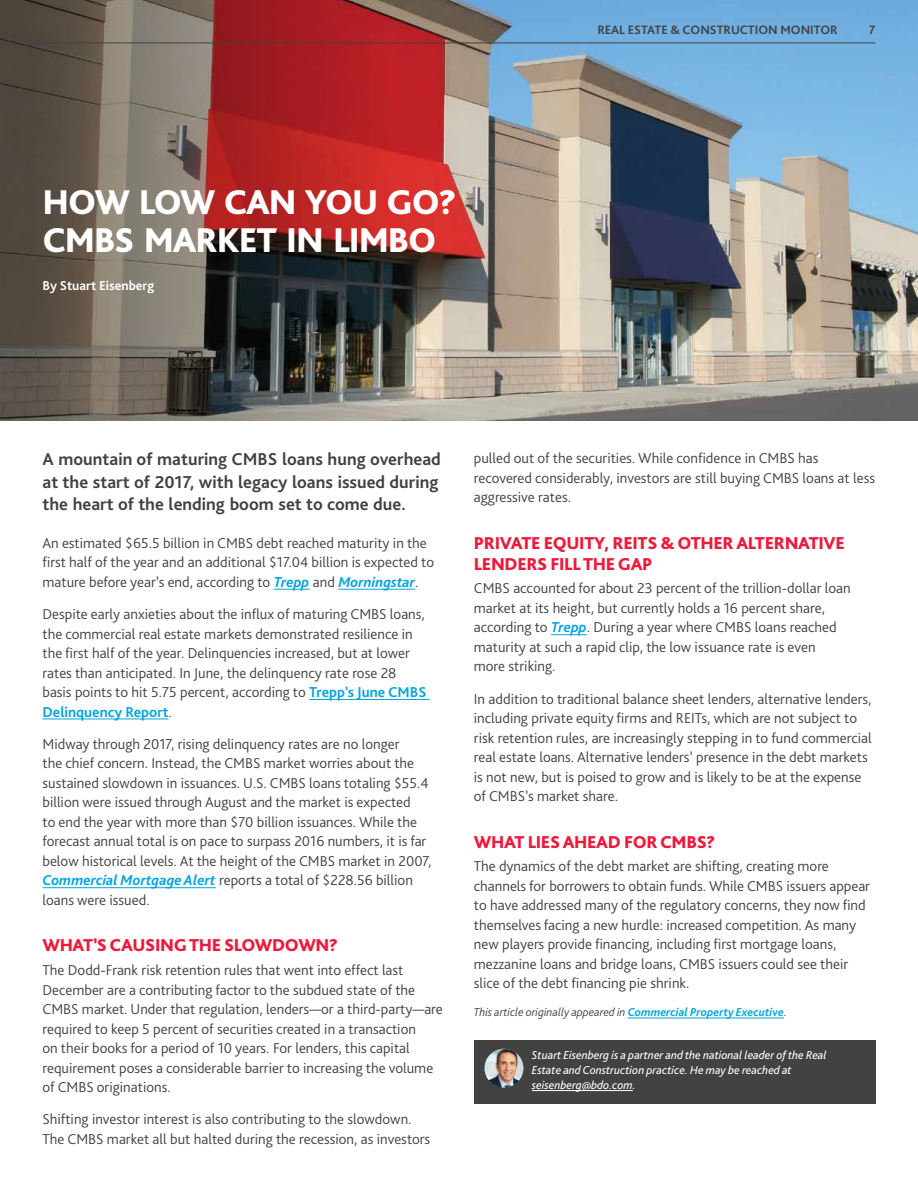
<style>
.page{position:relative;width:918px;height:1188px;background:#fff}
.page>*{position:absolute;margin:0;border:0;box-sizing:border-box;transform-origin:0 0}
.t1{font:800 36px/37.5px "Bliss Pro";letter-spacing:-.03em;color:#fff}
.t2{font:700 18px/22.5px "Bliss Pro";color:#424241}
.t3{font:800 18px/21px "Bliss Pro";letter-spacing:-.02em;color:#ed1a3b}
.t4{font:300 15px/19.5px "Bliss Pro";color:#424241}
.t5{font:700 13.5px "Bliss Pro";color:#fff}
.t6{font:700 12.75px "Bliss Pro";color:#424241}
.t7{font:italic 12px/15px "Bliss Pro";color:#fff}
.t8{font:italic 300 12px "Bliss Pro";color:#424241}
.s1{font-weight:700;font-style:italic;color:#00a4df}
.s2{font-weight:700;color:#00a4df}
</style>
<div class="page">
<img style="left:406px;top:0;width:512px;height:421px">
<svg style="left:0;top:0;width:406px;height:421px;background:#764a44"></svg>
<hr style="left:274px;top:589px;width:36px;height:1px;background:#00a4df">
<hr style="left:338px;top:589px;width:77px;height:1px;background:#00a4df">
<hr style="left:309px;top:699px;width:121px;height:1px;background:#00a4df">
<hr style="left:43px;top:719px;width:126px;height:1px;background:#00a4df">
<hr style="left:43px;top:887px;width:173px;height:1px;background:#00a4df">
<hr style="left:551px;top:634px;width:36px;height:1px;background:#00a4df">
<hr style="left:628px;top:1018px;width:156px;height:1px;background:#00a4df">
<div style="left:474px;top:1040px;width:401px;height:64px;background:#424241"></div>
<hr style="left:532px;top:1090px;width:101px;height:1px;background:#fff">
<img style="left:485px;top:1049px;width:38px;height:39px;border-radius:19px">
<hr style="left:43px;top:43px;width:832px;height:1px;background:#424241">
<h1 class="t1" style="left:43px;top:183px;width:416px">HOW LOW CAN YOU GO?<br>CMBS MARKET IN LIMBO</h1>
<p class="t5" style="left:43px;top:277px;width:113px">By Stuart Eisenberg</p>
<p class="t6" style="left:597px;top:22px;width:242px">REAL ESTATE &amp; CONSTRUCTION MONITOR</p>
<p class="t6" style="left:869px;top:22px;width:8px">7</p>
<p class="t2" style="left:43px;top:448px;width:400px">A mountain of maturing CMBS loans hung overhead at the start of 2017, with legacy loans issued during the heart of the lending boom set to come due.</p>
<p class="t4" style="left:43px;top:533px;width:393px">An estimated $65.5 billion in CMBS debt reached maturity in the first half of the year and an additional $17.04 billion is expected to mature before year’s end, according to <span class="s1">Trepp</span> and <span class="s1">Morningstar</span>.</p>
<p class="t4" style="left:43px;top:604px;width:385px">Despite early anxieties about the influx of maturing CMBS loans, the commercial real estate markets demonstrated resilience in the first half of the year. Delinquencies increased, but at lower rates than anticipated. In June, the delinquency rate rose 28 basis points to hit 5.75 percent, according to <span class="s2">Trepp’s June CMBS Delinquency Report</span>.</p>
<p class="t4" style="left:43px;top:734px;width:390px">Midway through 2017, rising delinquency rates are no longer<br>the chief concern. Instead, the CMBS market worries about the sustained slowdown in issuances. U.S. CMBS loans totaling $55.4 billion were issued through August and the market is expected<br>to end the year with more than $70 billion issuances. While the forecast annual total is on pace to surpass 2016 numbers, it is far below historical levels. At the height of the CMBS market in 2007, <span class="s1">Commercial Mortgage Alert</span> reports a total of $228.56 billion loans were issued.</p>
<p class="t3" style="left:43px;top:935px;width:297px">WHAT’S CAUSING THE SLOWDOWN?</p>
<p class="t4" style="left:43px;top:960px;width:402px">The Dodd-Frank risk retention rules that went into effect last December are a contributing factor to the subdued state of the CMBS market. Under that regulation, lenders—or a third-party—are required to keep 5 percent of securities created in a transaction<br>on their books for a period of 10 years. For lenders, this capital requirement poses a considerable barrier to increasing the volume of CMBS originations.</p>
<p class="t4" style="left:43px;top:1109px;width:389px">Shifting investor interest is also contributing to the slowdown.<br>The CMBS market all but halted during the recession, as investors</p>
<p class="t4" style="left:474px;top:448px;width:403px">pulled out of the securities. While confidence in CMBS has recovered considerably, investors are still buying CMBS loans at less aggressive rates.</p>
<p class="t3" style="left:474px;top:532px;width:373px">PRIVATE EQUITY, REITS &amp; OTHER ALTERNATIVE<br>LENDERS FILL THE GAP</p>
<p class="t4" style="left:474px;top:578px;width:378px">CMBS accounted for about 23 percent of the trillion-dollar loan market at its height, but currently holds a 16 percent share, according to <span class="s1">Trepp</span>. During a year where CMBS loans reached maturity at such a rapid clip, the low issuance rate is even<br>more striking.</p>
<p class="t4" style="left:474px;top:689px;width:399px">In addition to traditional balance sheet lenders, alternative lenders, including private equity firms and REITs, which are not subject to risk retention rules, are increasingly stepping in to fund commercial real estate loans. Alternative lenders’ presence in the debt markets is not new, but is poised to grow and is likely to be at the expense of CMBS’s market share.</p>
<p class="t3" style="left:474px;top:831px;width:243px">WHAT LIES AHEAD FOR CMBS?</p>
<p class="t4" style="left:474px;top:856px;width:398px">The dynamics of the debt market are shifting, creating more channels for borrowers to obtain funds. While CMBS issuers appear to have addressed many of the regulatory concerns, they now find themselves facing a new hurdle: increased competition. As many new players provide financing, including first mortgage loans, mezzanine loans and bridge loans, CMBS issuers could see their slice of the debt financing pie shrink.</p>
<p class="t8" style="left:474px;top:1005px;width:314px">This article originally appeared in <span class="s2">Commercial Property Executive</span>.</p>
<p class="t7" style="left:532px;top:1047px;width:296px">Stuart Eisenberg is a partner and the national leader of the Real<br>Estate and Construction practice. He may be reached at seisenberg@bdo.com.</p>
</div>
